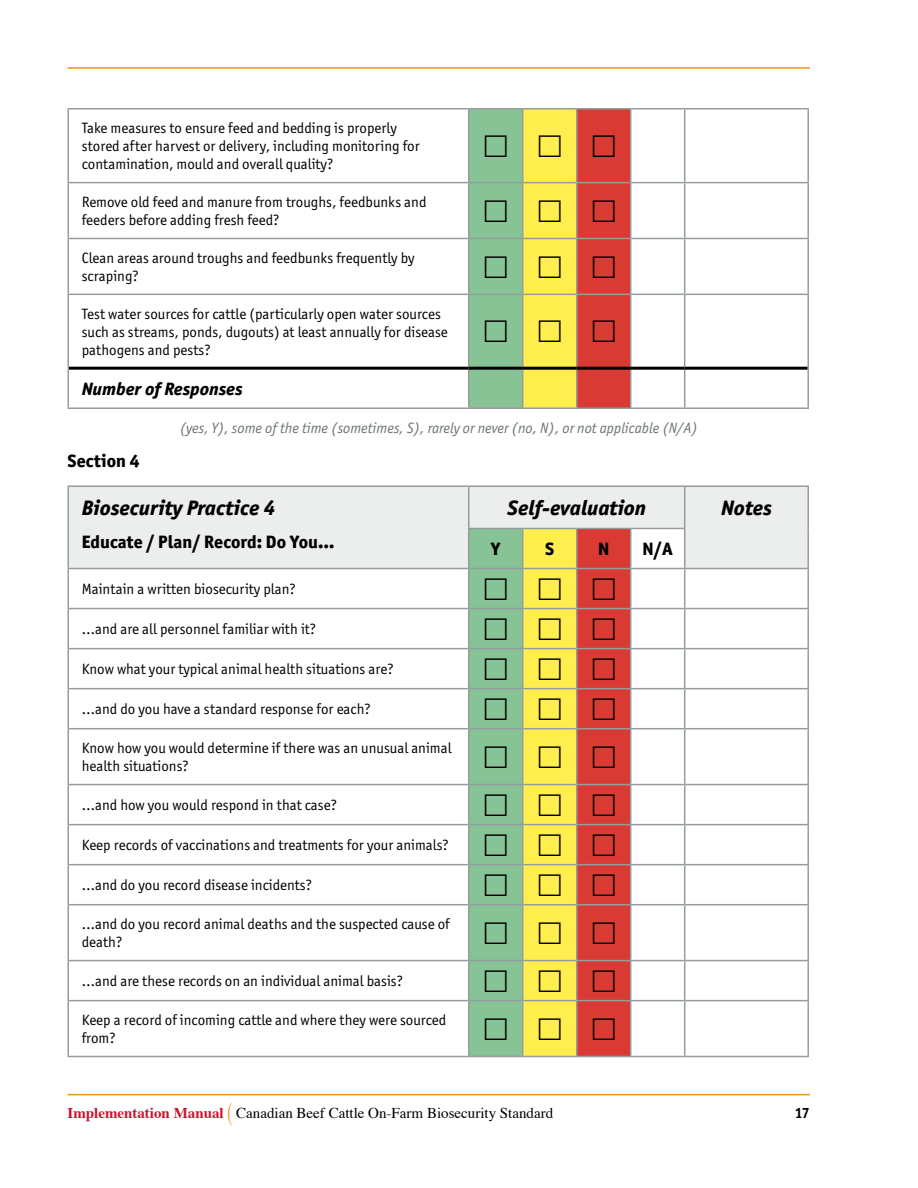
<style>
.page{position:relative;width:918px;height:1188px;background:#fff}
.page>*{position:absolute;margin:0;border:0;box-sizing:border-box;transform-origin:0 0}
.t1{font:italic 800 21px "Officina Sans ITC Std";color:#000}
.t2{font:800 18px "Officina Sans ITC Std";color:#000}
.t3{font:italic 800 18px "Officina Sans ITC Std";color:#000}
.t4{font:15px/18px "Officina Sans ITC Std";color:#000}
.t5{font:italic 15px "Officina Sans ITC Std";color:#6d7373}
.t6{font:15px "Times";color:#000}
.t7{font:700 15px "Officina Sans ITC Std";color:#000}
.s1{font-weight:700;color:#c4162c}
.s2{font-size:27px;color:#eb971f}
</style>
<div class="page">
<hr style="left:68px;top:67px;width:742px;height:2px;background:#eb971f">
<hr style="left:68px;top:1094px;width:742px;height:1px;background:#eb971f">
<hr style="left:469px;top:108px;width:54px;height:2px;background:#959c9d">
<hr style="left:468px;top:109px;width:1px;height:73px;background:#959c9d">
<hr style="left:523px;top:108px;width:54px;height:2px;background:#959c9d">
<hr style="left:577px;top:108px;width:54px;height:2px;background:#959c9d">
<hr style="left:468px;top:183px;width:1px;height:55px;background:#959c9d">
<hr style="left:468px;top:239px;width:1px;height:55px;background:#959c9d">
<hr style="left:468px;top:295px;width:1px;height:72px;background:#959c9d">
<hr style="left:68px;top:108px;width:401px;height:2px;background:#959c9d">
<hr style="left:68px;top:109px;width:1px;height:73px;background:#959c9d">
<hr style="left:631px;top:108px;width:54px;height:2px;background:#959c9d">
<hr style="left:685px;top:108px;width:124px;height:2px;background:#959c9d">
<hr style="left:807px;top:109px;width:2px;height:73px;background:#959c9d">
<hr style="left:68px;top:182px;width:401px;height:1px;background:#959c9d">
<hr style="left:68px;top:183px;width:1px;height:55px;background:#959c9d">
<hr style="left:685px;top:182px;width:124px;height:1px;background:#959c9d">
<hr style="left:807px;top:183px;width:2px;height:55px;background:#959c9d">
<hr style="left:68px;top:238px;width:401px;height:1px;background:#959c9d">
<hr style="left:68px;top:239px;width:1px;height:55px;background:#959c9d">
<hr style="left:685px;top:238px;width:124px;height:1px;background:#959c9d">
<hr style="left:807px;top:239px;width:2px;height:55px;background:#959c9d">
<hr style="left:68px;top:294px;width:401px;height:1px;background:#959c9d">
<hr style="left:68px;top:295px;width:1px;height:73px;background:#959c9d">
<hr style="left:685px;top:294px;width:124px;height:1px;background:#959c9d">
<hr style="left:807px;top:295px;width:2px;height:73px;background:#959c9d">
<hr style="left:68px;top:368px;width:1px;height:39px;background:#959c9d">
<hr style="left:468px;top:370px;width:1px;height:37px;background:#959c9d">
<hr style="left:807px;top:368px;width:2px;height:39px;background:#959c9d">
<hr style="left:69px;top:367px;width:400px;height:3px;background:#000">
<hr style="left:685px;top:367px;width:122px;height:3px;background:#000">
<hr style="left:68px;top:407px;width:401px;height:2px;background:#959c9d">
<hr style="left:469px;top:407px;width:54px;height:2px;background:#959c9d">
<hr style="left:523px;top:407px;width:54px;height:2px;background:#959c9d">
<hr style="left:577px;top:407px;width:54px;height:2px;background:#959c9d">
<hr style="left:631px;top:407px;width:54px;height:2px;background:#959c9d">
<hr style="left:685px;top:407px;width:124px;height:2px;background:#959c9d">
<hr style="left:68px;top:485px;width:401px;height:2px;background:#959c9d">
<hr style="left:469px;top:485px;width:54px;height:2px;background:#959c9d">
<hr style="left:523px;top:485px;width:54px;height:2px;background:#959c9d">
<hr style="left:577px;top:485px;width:54px;height:2px;background:#959c9d">
<hr style="left:631px;top:485px;width:54px;height:2px;background:#959c9d">
<hr style="left:685px;top:485px;width:124px;height:2px;background:#959c9d">
<hr style="left:807px;top:487px;width:2px;height:41px;background:#959c9d">
<hr style="left:807px;top:528px;width:2px;height:40px;background:#959c9d">
<hr style="left:685px;top:568px;width:124px;height:1px;background:#959c9d">
<hr style="left:807px;top:569px;width:2px;height:39px;background:#959c9d">
<hr style="left:685px;top:608px;width:124px;height:1px;background:#959c9d">
<hr style="left:807px;top:609px;width:2px;height:39px;background:#959c9d">
<hr style="left:685px;top:648px;width:124px;height:1px;background:#959c9d">
<hr style="left:807px;top:649px;width:2px;height:39px;background:#959c9d">
<hr style="left:685px;top:688px;width:124px;height:1px;background:#959c9d">
<hr style="left:807px;top:689px;width:2px;height:39px;background:#959c9d">
<hr style="left:685px;top:728px;width:124px;height:1px;background:#959c9d">
<hr style="left:807px;top:729px;width:2px;height:55px;background:#959c9d">
<hr style="left:685px;top:784px;width:124px;height:1px;background:#959c9d">
<hr style="left:807px;top:785px;width:2px;height:39px;background:#959c9d">
<hr style="left:685px;top:824px;width:124px;height:1px;background:#959c9d">
<hr style="left:807px;top:825px;width:2px;height:39px;background:#959c9d">
<hr style="left:469px;top:1056px;width:54px;height:1px;background:#959c9d">
<hr style="left:523px;top:1056px;width:54px;height:1px;background:#959c9d">
<hr style="left:577px;top:1056px;width:54px;height:1px;background:#959c9d">
<hr style="left:685px;top:864px;width:124px;height:1px;background:#959c9d">
<hr style="left:807px;top:865px;width:2px;height:39px;background:#959c9d">
<hr style="left:685px;top:904px;width:124px;height:1px;background:#959c9d">
<hr style="left:807px;top:905px;width:2px;height:55px;background:#959c9d">
<hr style="left:685px;top:960px;width:124px;height:1px;background:#959c9d">
<hr style="left:807px;top:961px;width:2px;height:39px;background:#959c9d">
<hr style="left:685px;top:1000px;width:124px;height:1px;background:#959c9d">
<hr style="left:807px;top:1001px;width:2px;height:55px;background:#959c9d">
<hr style="left:68px;top:1056px;width:401px;height:1px;background:#959c9d">
<hr style="left:631px;top:1056px;width:54px;height:1px;background:#959c9d">
<hr style="left:685px;top:1056px;width:124px;height:1px;background:#959c9d">
<svg style="left:469px;top:109px;width:216px;height:299px"></svg>
<svg style="left:68px;top:486px;width:740px;height:570px"></svg>
<p class="t4" style="left:82px;top:119px;width:340px">Take measures to ensure feed and bedding is properly stored after harvest or delivery, including monitoring for contamination, mould and overall quality?</p>
<p class="t4" style="left:82px;top:193px;width:346px">Remove old feed and manure from troughs, feedbunks and feeders before adding fresh feed?</p>
<p class="t4" style="left:82px;top:249px;width:334px">Clean areas around troughs and feedbunks frequently by scraping?</p>
<p class="t4" style="left:82px;top:305px;width:368px">Test water sources for cattle (particularly open water sources such as streams, ponds, dugouts) at least annually for disease pathogens and pests?</p>
<p class="t3" style="left:82px;top:377px;width:162px">Number of Responses</p>
<p class="t5" style="left:180px;top:420px;width:520px">(yes, Y), some of the time (sometimes, S), rarely or never (no, N), or not applicable (N/A)</p>
<p class="t2" style="left:68px;top:450px;width:73px">Section 4</p>
<h1 class="t1" style="left:82px;top:495px;width:195px">Biosecurity Practice 4</h1>
<h1 class="t1" style="left:507px;top:495px;width:140px">Self-evaluation</h1>
<h1 class="t1" style="left:721px;top:495px;width:52px">Notes</h1>
<p class="t2" style="left:82px;top:531px;width:254px">Educate / Plan/ Record: Do You…</p>
<p class="t2" style="left:491px;top:537px;width:11px">Y</p>
<p class="t2" style="left:545px;top:537px;width:11px">S</p>
<p class="t2" style="left:598px;top:537px;width:13px">N</p>
<p class="t2" style="left:643px;top:537px;width:32px">N/A</p>
<p class="t4" style="left:82px;top:580px;width:216px">Maintain a written biosecurity plan?</p>
<p class="t4" style="left:82px;top:620px;width:236px">…and are all personnel familiar with it?</p>
<p class="t4" style="left:82px;top:660px;width:313px">Know what your typical animal health situations are?</p>
<p class="t4" style="left:82px;top:700px;width:291px">…and do you have a standard response for each?</p>
<p class="t4" style="left:82px;top:739px;width:371px">Know how you would determine if there was an unusual animal health situations?</p>
<p class="t4" style="left:82px;top:796px;width:257px">…and how you would respond in that case?</p>
<p class="t4" style="left:82px;top:836px;width:369px">Keep records of vaccinations and treatments for your animals?</p>
<p class="t4" style="left:82px;top:876px;width:232px">…and do you record disease incidents?</p>
<p class="t4" style="left:82px;top:915px;width:369px">…and do you record animal deaths and the suspected cause of death?</p>
<p class="t4" style="left:82px;top:972px;width:323px">…and are these records on an individual animal basis?</p>
<p class="t4" style="left:82px;top:1011px;width:366px">Keep a record of incoming cattle and where they were sourced from?</p>
<p class="t6" style="left:68px;top:1099px;width:487px"><span class="s1">Implementation Manual</span> <span class="s2">(</span> Canadian Beef Cattle On-Farm Biosecurity Standard</p>
<p class="t7" style="left:795px;top:1104px;width:17px">17</p>
</div>
